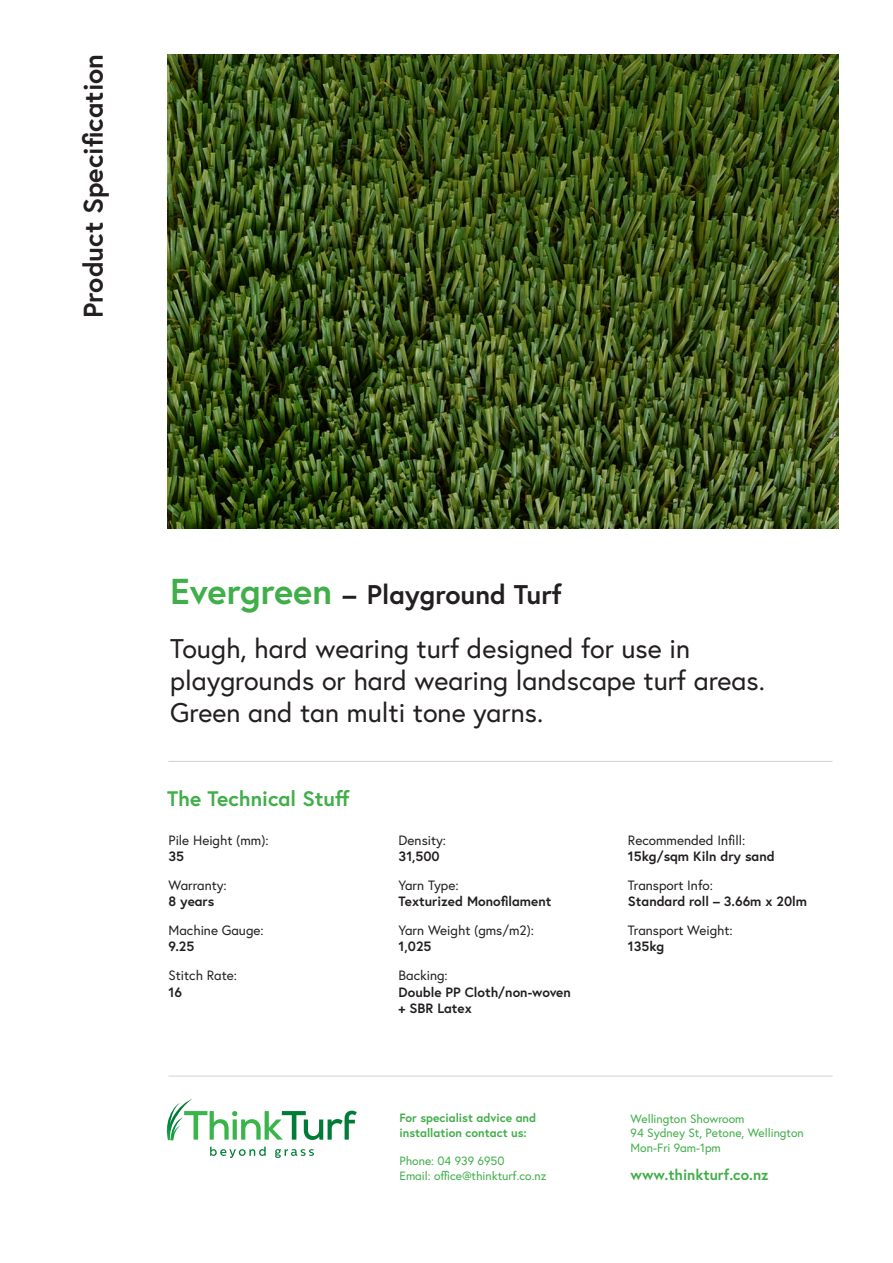
<style>
.page{position:relative;width:893px;height:1263px;background:#fff}
.page>*{position:absolute;margin:0;border:0;box-sizing:border-box;transform-origin:0 0}
.t1{font:27px/32.4px "Europa";color:#231f20}
.t2{font:700 27px "Europa";color:#231f20}
.t3{font:700 21px "Europa";color:#40ae49}
.t4{font:700 15px "Europa";color:#40ae49}
.Spec_intro{font:13.5px "Europa";color:#231f20}
.Spec_Detail{font:700 13.5px/16.2px "Europa";color:#231f20}
.t5{font:12px/14.4px "Europa";color:#40ae49}
.t6{font:700 12px/14.4px "Europa";color:#40ae49}
.s1{font-size:36px;color:#40ae49}
</style>
<div class="page">
<svg style="left:166px;top:1099px;width:191px;height:41px"></svg>
<svg style="left:210px;top:1146px;width:104px;height:12px"></svg>
<img style="left:167px;top:54px;width:672px;height:474px">
<hr style="left:168px;top:761px;width:665px;height:1px;background:#d1d2d4">
<hr style="left:168px;top:1076px;width:665px;height:1px;background:#d1d2d4">
<h1 class="t2" style="left:75px;top:318px;width:265px;rotate:-90deg">Product Specification</h1>
<p class="t2" style="left:170px;top:576px;width:393px"><span class="s1">Evergreen</span> – Playground Turf</p>
<p class="t1" style="left:170px;top:631px;width:596px">Tough, hard wearing turf designed for use in playgrounds or hard wearing landscape turf areas.<br>Green and tan multi tone yarns.</p>
<p class="t3" style="left:167px;top:784px;width:184px">The Technical Stuff</p>
<p class="Spec_intro" style="left:169px;top:831px;width:102px">Pile Height (mm):</p>
<p class="Spec_Detail" style="left:169px;top:848px;width:17px">35</p>
<p class="Spec_intro" style="left:169px;top:877px;width:60px">Warranty:</p>
<p class="Spec_Detail" style="left:169px;top:893px;width:47px">8 years</p>
<p class="Spec_intro" style="left:169px;top:922px;width:97px">Machine Gauge:</p>
<p class="Spec_Detail" style="left:169px;top:938px;width:27px">9.25</p>
<p class="Spec_intro" style="left:169px;top:967px;width:70px">Stitch Rate:</p>
<p class="Spec_Detail" style="left:169px;top:983px;width:15px">16</p>
<p class="Spec_intro" style="left:399px;top:831px;width:49px">Density:</p>
<p class="Spec_Detail" style="left:399px;top:848px;width:43px">31,500</p>
<p class="Spec_intro" style="left:399px;top:877px;width:61px">Yarn Type:</p>
<p class="Spec_Detail" style="left:399px;top:893px;width:154px">Texturized Monofilament</p>
<p class="Spec_intro" style="left:399px;top:922px;width:137px">Yarn Weight (gms/m2):</p>
<p class="Spec_Detail" style="left:399px;top:938px;width:34px">1,025</p>
<p class="Spec_intro" style="left:399px;top:967px;width:51px">Backing:</p>
<p class="Spec_Detail" style="left:399px;top:983px;width:174px">Double PP Cloth/non-woven + SBR Latex</p>
<p class="t6" style="left:399px;top:1110px;width:138px">For specialist advice and installation contact us:</p>
<p class="t5" style="left:399px;top:1154px;width:148px">Phone: 04 939 6950<br>Email: office@thinkturf.co.nz</p>
<p class="Spec_intro" style="left:628px;top:831px;width:119px">Recommended Infill:</p>
<p class="Spec_Detail" style="left:628px;top:848px;width:148px">15kg/sqm Kiln dry sand</p>
<p class="Spec_intro" style="left:628px;top:877px;width:86px">Transport Info:</p>
<p class="Spec_Detail" style="left:628px;top:893px;width:181px">Standard roll – 3.66m x 20lm</p>
<p class="Spec_intro" style="left:628px;top:922px;width:106px">Transport Weight:</p>
<p class="Spec_Detail" style="left:628px;top:938px;width:38px">135kg</p>
<p class="t5" style="left:631px;top:1111px;width:175px">Wellington Showroom<br>94 Sydney St, Petone, Wellington<br>Mon-Fri 9am-1pm</p>
<p class="t4" style="left:631px;top:1165px;width:140px">www.thinkturf.co.nz</p>
</div>
